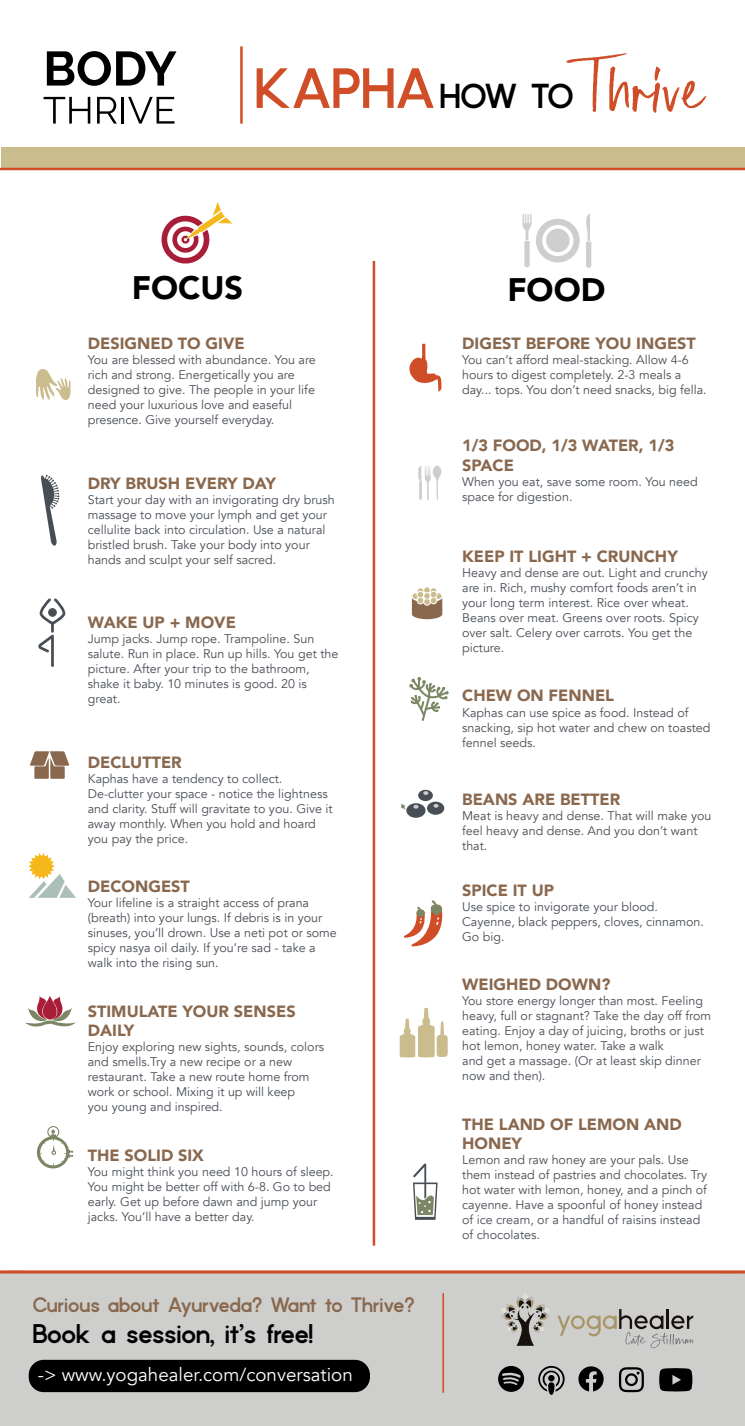
<style>
.page{position:relative;width:745px;height:1426px;background:#fff}
.page>*{position:absolute;margin:0;border:0;box-sizing:border-box;transform-origin:0 0}
.t1{font:85.62px "Albany";color:#cf4e27}
.t2{font:700 58.12px "Phoenix";color:#cf4e27}
.t3{font:900 32.5px "Avenir";color:#000}
.t4{font:700 27.5px "Phoenix";letter-spacing:-.01em;color:#000}
.t5{font:700 21.25px "Phoenix";letter-spacing:-.005em;color:#89684e}
.t6{font:18.75px "Avenir";color:#fff}
.t7{font:900 16.25px/19.5px "Avenir";color:#89684e}
.t8{font:12.5px/15px "Avenir";color:#484e55}
.s1{font-size:35.62px;color:#000}
</style>
<div class="page">
<hr style="left:372px;top:261px;width:3px;height:984px;background:#cf4e27">
<svg style="left:36px;top:369px;width:35px;height:31px"></svg>
<svg style="left:30px;top:751px;width:39px;height:28px"></svg>
<svg style="left:28px;top:853px;width:48px;height:45px"></svg>
<svg style="left:409px;top:344px;width:33px;height:48px"></svg>
<svg style="left:25px;top:996px;width:51px;height:31px"></svg>
<svg style="left:411px;top:587px;width:31px;height:32px"></svg>
<svg style="left:401px;top:804px;width:4px;height:5px"></svg>
<div style="left:406px;top:803px;width:19px;height:15px;background:#484e55;border-radius:50%"></div>
<div style="left:418px;top:790px;width:14px;height:11px;background:#484e55;border-radius:50%"></div>
<svg style="left:423px;top:791px;width:5px;height:4px"></svg>
<div style="left:427px;top:801px;width:17px;height:14px;background:#484e55;border-radius:50%"></div>
<svg style="left:433px;top:804px;width:5px;height:4px"></svg>
<svg style="left:413px;top:805px;width:5px;height:3px"></svg>
<svg style="left:413px;top:1163px;width:24px;height:57px"></svg>
<svg style="left:41px;top:475px;width:18px;height:71px"></svg>
<svg style="left:409px;top:677px;width:39px;height:44px"></svg>
<svg style="left:403px;top:900px;width:40px;height:46px"></svg>
<svg style="left:399px;top:1008px;width:48px;height:49px"></svg>
<svg style="left:37px;top:1126px;width:36px;height:42px"></svg>
<svg style="left:38px;top:598px;width:28px;height:69px"></svg>
<svg style="left:418px;top:465px;width:23px;height:35px"></svg>
<svg style="left:161px;top:202px;width:71px;height:62px"></svg>
<svg style="left:522px;top:214px;width:57px;height:53px"></svg>
<svg style="left:586px;top:213px;width:5px;height:55px"></svg>
<hr style="left:240px;top:46px;width:2px;height:78px;background:#cf4e27">
<svg style="left:47px;top:51px;width:129px;height:35px"></svg>
<svg style="left:44px;top:97px;width:46px;height:27px"></svg>
<svg style="left:97px;top:97px;width:20px;height:27px"></svg>
<hr style="left:121px;top:97px;width:3px;height:27px;background:#000">
<svg style="left:128px;top:97px;width:46px;height:27px"></svg>
<div style="left:1px;top:147px;width:743px;height:22px;background:#cbbc8d"></div>
<hr style="left:0;top:168px;width:744px;height:2px;background:#cf4e27">
<div style="left:0;top:1272px;width:744px;height:154px;background:#cecfcc"></div>
<div style="left:29px;top:1359px;width:341px;height:33px;background:#000;border-radius:15px"></div>
<svg style="left:498px;top:1366px;width:25px;height:26px"></svg>
<svg style="left:538px;top:1365px;width:27px;height:30px"></svg>
<svg style="left:578px;top:1366px;width:25px;height:25px"></svg>
<svg style="left:618px;top:1367px;width:25px;height:25px"></svg>
<svg style="left:659px;top:1368px;width:33px;height:23px"></svg>
<svg style="left:0;top:1270px;width:744px;height:3px;background:#d56544"></svg>
<svg style="left:442px;top:1293px;width:2px;height:100px"></svg>
<svg style="left:501px;top:1293px;width:49px;height:52px"></svg>
<svg style="left:557px;top:1309px;width:135px;height:39px"></svg>
<h1 class="t1" style="left:584px;top:34px;width:120px">Thrive</h1>
<h2 class="t2" style="left:255px;top:53px;width:320px">KAPHA<span class="s1">HOW TO</span></h2>
<h3 class="t3" style="left:132px;top:260px;width:113px">FOCUS</h3>
<h3 class="t3" style="left:507px;top:262px;width:100px">FOOD</h3>
<h3 class="t7" style="left:88px;top:333px;width:158px">DESIGNED TO GIVE</h3>
<p class="t8" style="left:88px;top:352px;width:229px">You are blessed with abundance. You are rich and strong. Energetically you are designed to give. The people in your life need your luxurious love and easeful presence. Give yourself everyday.</p>
<h3 class="t7" style="left:88px;top:473px;width:190px">DRY BRUSH EVERY DAY</h3>
<p class="t8" style="left:88px;top:492px;width:248px">Start your day with an invigorating dry brush massage to move your lymph and get your cellulite back into circulation. Use a natural bristled brush. Take your body into your hands and sculpt your self sacred.</p>
<h3 class="t7" style="left:88px;top:612px;width:149px">WAKE UP + MOVE</h3>
<p class="t8" style="left:88px;top:631px;width:252px">Jump jacks. Jump rope. Trampoline. Sun salute. Run in place. Run up hills. You get the picture. After your trip to the bathroom, shake it baby. 10 minutes is good. 20 is great.</p>
<h3 class="t7" style="left:88px;top:752px;width:95px">DECLUTTER</h3>
<p class="t8" style="left:88px;top:771px;width:246px">Kaphas have a tendency to collect.<br>De-clutter your space - notice the lightness and clarity. Stuff will gravitate to you. Give it away monthly. When you hold and hoard you pay the price.</p>
<h3 class="t7" style="left:88px;top:876px;width:104px">DECONGEST</h3>
<p class="t8" style="left:88px;top:895px;width:250px">Your lifeline is a straight access of prana (breath) into your lungs. If debris is in your sinuses, you’ll drown. Use a neti pot or some spicy nasya oil daily. If you’re sad - take a walk into the rising sun.</p>
<h3 class="t7" style="left:88px;top:1001px;width:209px">STIMULATE YOUR SENSES<br>DAILY</h3>
<p class="t8" style="left:88px;top:1039px;width:238px">Enjoy exploring new sights, sounds, colors and smells.Try a new recipe or a new restaurant. Take a new route home from work or school. Mixing it up will keep<br>you young and inspired.</p>
<h3 class="t7" style="left:88px;top:1145px;width:118px">THE SOLID SIX</h3>
<p class="t8" style="left:88px;top:1164px;width:247px">You might think you need 10 hours of sleep.<br>You might be better off with 6-8. Go to bed early. Get up before dawn and jump your jacks. You’ll have a better day.</p>
<h3 class="t5" style="left:33px;top:1291px;width:383px">Curious about Ayurveda? Want to Thrive?</h3>
<h3 class="t4" style="left:33px;top:1317px;width:281px">Book a session, it’s free!</h3>
<h3 class="t6" style="left:38px;top:1363px;width:316px">-&gt; www.yogahealer.com/conversation</h3>
<h3 class="t7" style="left:462px;top:333px;width:235px">DIGEST BEFORE YOU INGEST</h3>
<p class="t8" style="left:462px;top:352px;width:246px">You can’t afford meal-stacking. Allow 4-6 hours to digest completely. 2-3 meals a day... tops. You don’t need snacks, big fella.</p>
<h3 class="t7" style="left:462px;top:435px;width:213px">1/3 FOOD, 1/3 WATER, 1/3<br>SPACE</h3>
<p class="t8" style="left:462px;top:474px;width:237px">When you eat, save some room. You need space for digestion.</p>
<h3 class="t7" style="left:462px;top:546px;width:217px">KEEP IT LIGHT + CRUNCHY</h3>
<p class="t8" style="left:462px;top:565px;width:247px">Heavy and dense are out. Light and crunchy are in. Rich, mushy comfort foods aren’t in your long term interest. Rice over wheat.<br>Beans over meat. Greens over roots. Spicy over salt. Celery over carrots. You get the picture.</p>
<h3 class="t7" style="left:462px;top:685px;width:153px">CHEW ON FENNEL</h3>
<p class="t8" style="left:462px;top:705px;width:249px">Kaphas can use spice as food. Instead of snacking, sip hot water and chew on toasted fennel seeds.</p>
<h3 class="t7" style="left:462px;top:789px;width:159px">BEANS ARE BETTER</h3>
<p class="t8" style="left:462px;top:808px;width:250px">Meat is heavy and dense. That will make you feel heavy and dense. And you don’t want that.</p>
<h3 class="t7" style="left:462px;top:880px;width:93px">SPICE IT UP</h3>
<p class="t8" style="left:462px;top:899px;width:243px">Use spice to invigorate your blood.<br>Cayenne, black peppers, cloves, cinnamon.<br>Go big.</p>
<h3 class="t7" style="left:462px;top:974px;width:150px">WEIGHED DOWN?</h3>
<p class="t8" style="left:462px;top:993px;width:250px">You store energy longer than most. Feeling heavy, full or stagnant? Take the day off from eating. Enjoy a day of juicing, broths or just hot lemon, honey water. Take a walk<br>and get a massage. (Or at least skip dinner now and then).</p>
<h3 class="t7" style="left:462px;top:1114px;width:221px">THE LAND OF LEMON AND<br>HONEY</h3>
<p class="t8" style="left:462px;top:1152px;width:246px">Lemon and raw honey are your pals. Use them instead of pastries and chocolates. Try hot water with lemon, honey, and a pinch of cayenne. Have a spoonful of honey instead of ice cream, or a handful of raisins instead of chocolates.</p>
</div>
